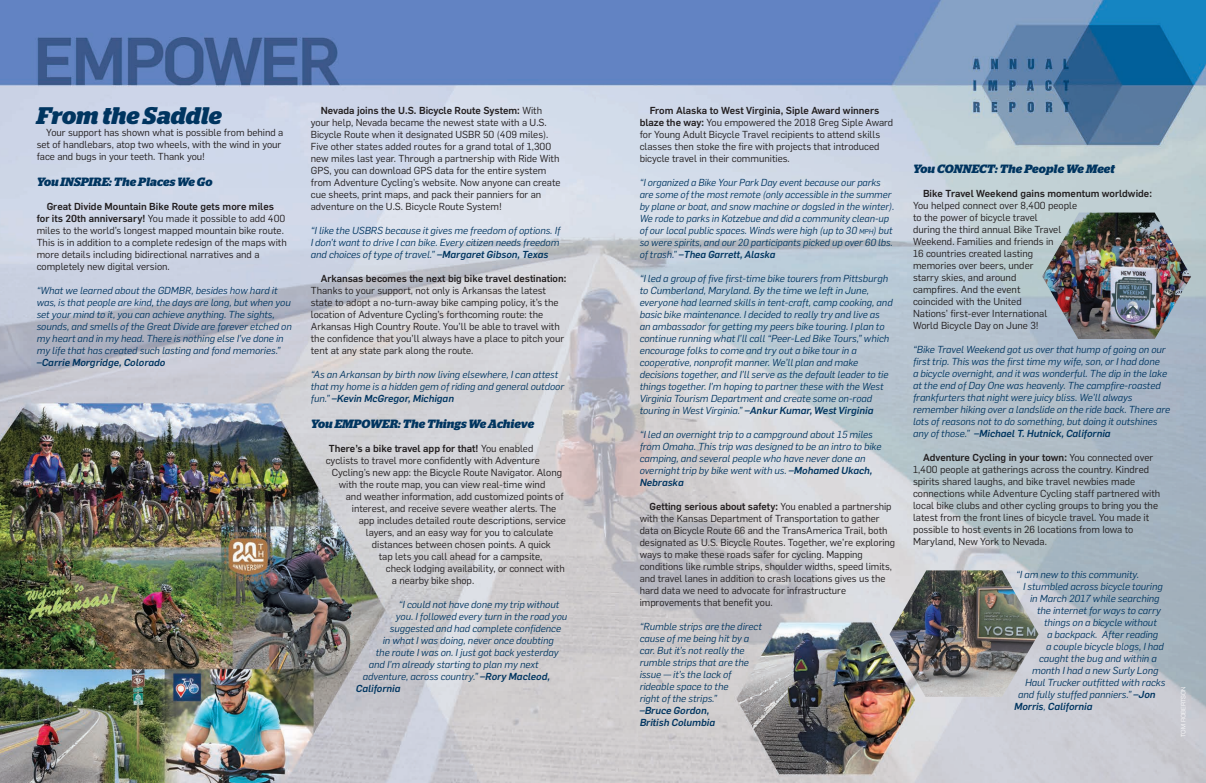
<style>
.page{position:relative;width:1206px;height:783px;background:#fff}
.page>*{position:absolute;margin:0;border:0;box-sizing:border-box;transform-origin:0 0}
.t1{font:italic 700 24px "Stag";letter-spacing:.005em;color:#003560}
.t2{font:italic 700 12px "Stag";letter-spacing:.01em;color:#003560}
.t3{font:10px/12px "Flama";color:#231f20}
.t4{font:italic 10px/12px "Flama";color:#003560}
.t5{font:italic 500 10px "Flama";color:#003560}
.t6{font:500 10px "Flama";color:#231f20}
.t7{font:300 6px "Helvetica Neue";color:#fff}
.s1{font-weight:500}
.s2{font-weight:400}
.s3{font-size:7px}
</style>
<div class="page">
<img style="left:0;top:0;width:1206px;height:783px">
<img style="left:1042px;top:213px;width:149px;height:126px">
<img style="left:890px;top:570px;width:149px;height:127px">
<p class="t1" style="left:37px;top:101px;width:186px">From the Saddle</p>
<p class="t3" style="left:37px;top:125px;width:248px;text-indent:10px">Your support has shown what is possible from behind a set of handlebars, atop two wheels, with the wind in your face and bugs in your teeth. Thank you!</p>
<p class="t2" style="left:37px;top:175px;width:177px">You INSPIRE: The Places We Go</p>
<p class="t3" style="left:37px;top:200px;width:252px;text-indent:10px"><span class="s1">Great Divide Mountain Bike Route gets more miles for its 20th anniversary!</span> You made it possible to add 400 miles to the world’s longest mapped mountain bike route.<br>This is in addition to a complete redesign of the maps with more details including bidirectional narratives and a completely new digital version.</p>
<p class="t4" style="left:37px;top:284px;width:257px">“What we learned about the GDMBR, besides how hard it was, is that people are kind, the days are long, but when you set your mind to it, you can achieve anything. The sights, sounds, and smells of the Great Divide are forever etched on my heart and in my head. There is nothing else I’ve done in my life that has created such lasting and fond memories.” <span class="s1">–Carrie Morgridge, Colorado</span></p>
<p class="t3" style="left:311px;top:104px;width:251px;text-indent:10px"><span class="s1">Nevada joins the U.S. Bicycle Route System:</span> With your help, Nevada became the newest state with a U.S.<br>Bicycle Route when it designated USBR 50 (409 miles).<br>Five other states added routes for a grand total of 1,300 new miles last year. Through a partnership with Ride With GPS, you can download GPS data for the entire system from Adventure Cycling’s website. Now anyone can create cue sheets, print maps, and pack their panniers for an adventure on the U.S. Bicycle Route System!</p>
<p class="t4" style="left:311px;top:224px;width:251px;text-align:justify">“I like the USBRS because it gives me freedom of options. If I don’t want to drive I can bike. Every citizen needs freedom and choices of type of travel.” <span class="s1">–Margaret Gibson, Texas</span></p>
<p class="t3" style="left:311px;top:272px;width:257px;text-indent:10px"><span class="s1">Arkansas becomes the next big bike travel destination:<br></span>Thanks to your support, not only is Arkansas the latest state to adopt a no-turn-away bike camping policy, it’s the location of Adventure Cycling’s forthcoming route: the Arkansas High Country Route. You’ll be able to travel with the confidence that you’ll always have a place to pitch your tent at any state park along the route.</p>
<p class="t4" style="left:311px;top:368px;width:255px">“As an Arkansan by birth now living elsewhere, I can attest that my home is a hidden gem of riding and general outdoor fun.” <span class="s1">–Kevin McGregor, Michigan</span></p>
<p class="t2" style="left:311px;top:417px;width:225px">You EMPOWER: The Things We Achieve</p>
<p class="t6" style="left:329px;top:441px;width:206px">There’s a bike travel app for that! <span class="s2">You enabled</span></p>
<p class="t3" style="left:326px;top:454px;width:216px">cyclists to travel more confidently with Adventure</p>
<p class="t3" style="left:332px;top:466px;width:232px">Cycling’s new app: the Bicycle Route Navigator. Along</p>
<p class="t3" style="left:339px;top:478px;width:208px">with the route map, you can view real-time wind</p>
<p class="t3" style="left:346px;top:490px;width:219px">and weather information, add customized points of</p>
<p class="t3" style="left:352px;top:502px;width:206px">interest, and receive severe weather alerts. The</p>
<p class="t3" style="left:359px;top:514px;width:209px">app includes detailed route descriptions, service</p>
<p class="t3" style="left:366px;top:526px;width:189px">layers, and an easy way for you to calculate</p>
<p class="t3" style="left:372px;top:538px;width:181px">distances between chosen points. A quick</p>
<p class="t3" style="left:379px;top:550px;width:165px">tap lets you call ahead for a campsite,</p>
<p class="t3" style="left:386px;top:562px;width:181px">check lodging availability, or connect with</p>
<p class="t3" style="left:392px;top:574px;width:84px">a nearby bike shop.</p>
<p class="t4" style="left:399px;top:598px;width:162px">“I could not have done my trip without</p>
<p class="t4" style="left:396px;top:610px;width:173px">you. I followed every turn in the road you</p>
<p class="t4" style="left:390px;top:622px;width:173px">suggested and had complete confidence</p>
<p class="t4" style="left:383px;top:634px;width:173px">in what I was doing, never once doubting</p>
<p class="t4" style="left:376px;top:646px;width:184px">the route I was on. I just got back yesterday</p>
<p class="t4" style="left:369px;top:658px;width:171px">and I’m already starting to plan my next</p>
<p class="t4" style="left:363px;top:670px;width:189px">adventure, across country.” <span class="s1">–Rory Macleod,</span></p>
<p class="t5" style="left:356px;top:681px;width:46px">California</p>
<p class="t3" style="left:640px;top:104px;width:255px;text-indent:10px"><span class="s1">From Alaska to West Virginia, Siple Award winners blaze the way:</span> You empowered the 2018 Greg Siple Award for Young Adult Bicycle Travel recipients to attend skills classes then stoke the fire with projects that introduced bicycle travel in their communities.</p>
<p class="t4" style="left:640px;top:176px;width:256px">“I organized a Bike Your Park Day event because our parks are some of the most remote (only accessible in the summer by plane or boat, and snow machine or dogsled in the winter).<br>We rode to parks in Kotzebue and did a community clean-up of our local public spaces. Winds were high (up to 30 <span class="s3">mph</span>) but so were spirits, and our 20 participants picked up over 60 lbs. of trash.” <span class="s1">–Thea Garrett, Alaska</span></p>
<p class="t4" style="left:640px;top:272px;width:255px">“I led a group of five first-time bike tourers from Pittsburgh to Cumberland, Maryland. By the time we left in June, everyone had learned skills in tent-craft, camp cooking, and basic bike maintenance. I decided to really try and live as an ambassador for getting my peers bike touring. I plan to continue running what I’ll call “Peer-Led Bike Tours,” which encourage folks to come and try out a bike tour in a cooperative, nonprofit manner. We’ll plan and make</p>
<p class="t4" style="left:640px;top:368px;width:250px">decisions together, and I’ll serve as the default leader to tie things together. I’m hoping to partner these with the West<br>Virginia Tourism Department and create some on-road</p>
<p class="t5" style="left:640px;top:403px;width:235px"><span class="s2">touring in West Virginia.”</span> –Ankur Kumar, West Virginia</p>
<p class="t4" style="left:640px;top:428px;width:243px">“I led an overnight trip to a campground about 15 miles from Omaha. This trip was designed to be an intro to bike camping, and several people who have never done an overnight trip by bike went with us. <span class="s1">–Mohamed Ukach, Nebraska</span></p>
<p class="t3" style="left:640px;top:500px;width:257px;text-indent:10px"><span class="s1">Getting serious about safety:</span> You enabled a partnership with the Kansas Department of Transportation to gather data on Bicycle Route 66 and the TransAmerica Trail, both designated as U.S. Bicycle Routes. Together, we’re exploring ways to make these roads safer for cycling. Mapping conditions like rumble strips, shoulder widths, speed limits, and travel lanes in addition to crash locations gives us the hard data we need to advocate for infrastructure improvements that benefit you.</p>
<p class="t4" style="left:640px;top:620px;width:124px">“Rumble strips are the direct cause of me being hit by a car. But it’s not really the rumble strips that are the issue — it’s the lack of rideable space to the<br>right of the strips.”<br><span class="s1">–Bruce Gordon,</span></p>
<p class="t5" style="left:640px;top:715px;width:77px">British Columbia</p>
<p class="t2" style="left:913px;top:162px;width:203px">You CONNECT: The People We Meet</p>
<p class="t3" style="left:913px;top:187px;width:240px;text-indent:10px"><span class="s1">Bike Travel Weekend gains momentum worldwide:<br></span>You helped connect over 8,400 people<br>to the power of bicycle travel<br>during the third annual Bike Travel<br>Weekend. Families and friends in<br>16 countries created lasting<br>memories over beers, under<br>starry skies, and around<br>campfires. And the event<br>coincided with the United<br>Nations’ first-ever International<br>World Bicycle Day on June 3!</p>
<p class="t4" style="left:913px;top:343px;width:259px">“Bike Travel Weekend got us over that hump of going on our first trip. This was the first time my wife, son, or I had done<br>a bicycle overnight, and it was wonderful. The dip in the lake at the end of Day One was heavenly. The campfire-roasted frankfurters that night were juicy bliss. We’ll always remember hiking over a landslide on the ride back. There are lots of reasons not to do something, but doing it outshines any of those.” <span class="s1">–Michael T. Hutnick, California</span></p>
<p class="t3" style="left:913px;top:451px;width:249px;text-indent:10px"><span class="s1">Adventure Cycling in your town:</span> You connected over 1,400 people at gatherings across the country. Kindred spirits shared laughs, and bike travel newbies made connections while Adventure Cycling staff partnered with local bike clubs and other cycling groups to bring you the latest from the front lines of bicycle travel. You made it possible to host events in 26 locations from Iowa to Maryland, New York to Nevada.</p>
<p class="t4" style="left:1016px;top:568px;width:124px">“I am new to this community.</p>
<p class="t4" style="left:1023px;top:580px;width:141px">I stumbled across bicycle touring</p>
<p class="t4" style="left:1030px;top:592px;width:131px">in March 2017 while searching</p>
<p class="t4" style="left:1037px;top:604px;width:125px">the internet for ways to carry</p>
<p class="t4" style="left:1044px;top:616px;width:114px">things on a bicycle without</p>
<p class="t4" style="left:1047px;top:628px;width:113px">a backpack. After reading</p>
<p class="t4" style="left:1046px;top:640px;width:119px">a couple bicycle blogs, I had</p>
<p class="t4" style="left:1039px;top:652px;width:119px">caught the bug and within a</p>
<p class="t4" style="left:1032px;top:664px;width:128px">month I had a new Surly Long</p>
<p class="t4" style="left:1025px;top:676px;width:142px">Haul Trucker outfitted with racks</p>
<p class="t4" style="left:1018px;top:688px;width:139px">and fully stuffed panniers.” <span class="s1">–Jon</span></p>
<p class="t5" style="left:1014px;top:699px;width:80px">Morris<span class="s2">,</span> California</p>
<p class="t7" style="left:1180px;top:737px;width:52px;rotate:-90deg">TOM ROBERTSON</p>
</div>
